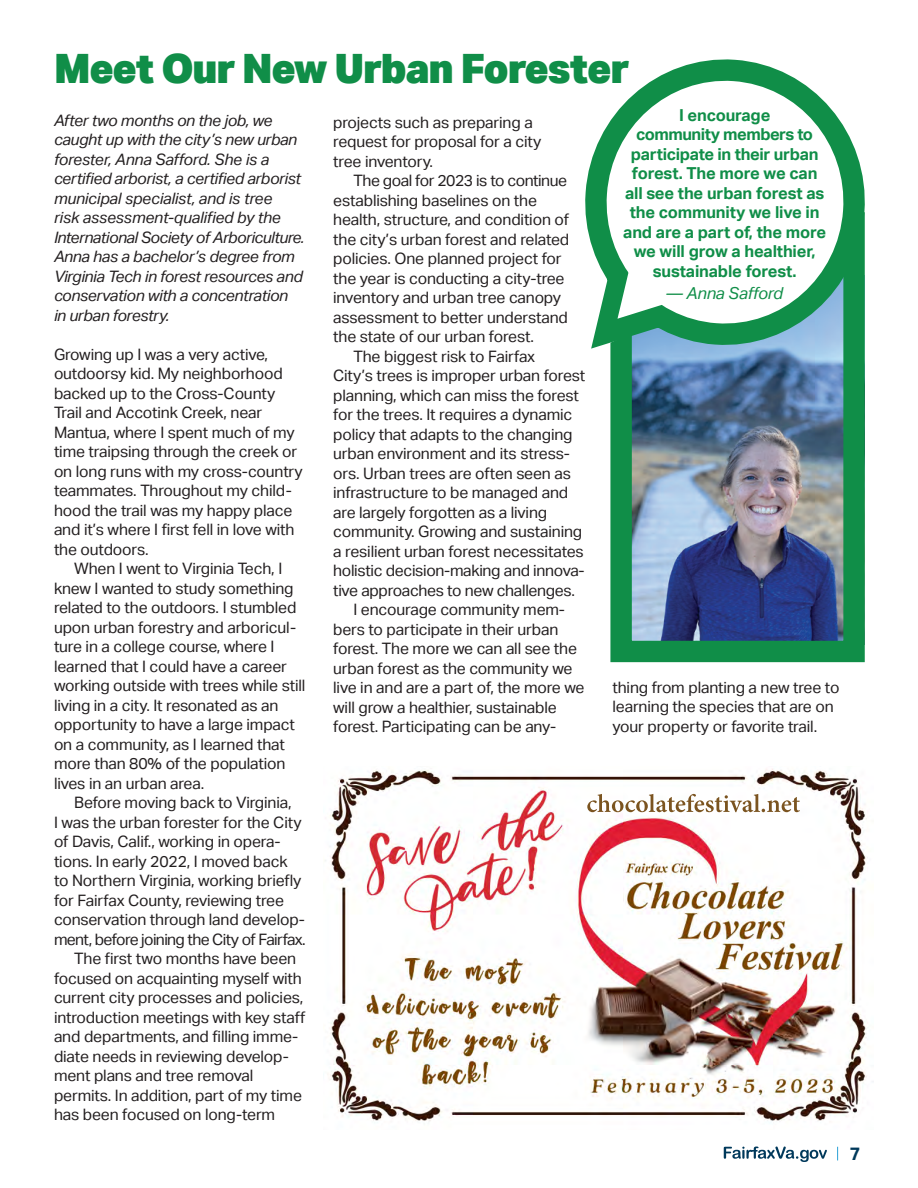
<style>
.page{position:relative;width:918px;height:1188px;background:#fff}
.page>*{position:absolute;margin:0;border:0;box-sizing:border-box;transform-origin:0 0}
.sustaining_member_na{font:900 40.5px "Aktiv Grotesk";letter-spacing:-.03em;color:#108e48}
.t1{font:700 18px "Aktiv Grotesk";color:#00395b}
.sustaining_member_na-2{font:700 16.5px/19.5px "Aktiv Grotesk";letter-spacing:-.01em;color:#108e48}
.sustaining_member_na-3{font:700 16.5px "Aktiv Grotesk";letter-spacing:-.03em;color:#108e48}
.sustaining_member_na-4{font:italic 16.5px "Aktiv Grotesk";letter-spacing:-.01em;color:#108e48}
.sustaining_member_na-5{font:15.75px/19.5px "Aktiv Grotesk";letter-spacing:-.01em;color:#231f20}
.sustaining_member_na-6{font:italic 15.75px/19.5px "Aktiv Grotesk";letter-spacing:-.02em;color:#231f20}
</style>
<div class="page">
<svg style="left:837px;top:1147px;width:1px;height:13px"></svg>
<svg style="left:724px;top:1147px;width:103px;height:15px"></svg>
<img style="left:632px;top:364px;width:211px;height:276px">
<div style="left:610px;top:212px;width:255px;height:450px;border:21px solid #108e48"></div>
<svg style="left:585px;top:59px;width:280px;height:305px"></svg>
<svg style="left:585px;top:228px;width:229px;height:121px"></svg>
<img style="left:325px;top:769px;width:549px;height:353px">
<svg style="left:587px;top:794px;width:213px;height:18px"></svg>
<p class="sustaining_member_na" style="left:54px;top:42px;width:577px">Meet Our New Urban Forester</p>
<p class="sustaining_member_na-6" style="left:54px;top:111px;width:252px">After two months on the job, we caught up with the city’s new urban forester, Anna Safford. She is a certified arborist, a certified arborist municipal specialist, and is tree<br>risk assessment-qualified by the International Society of Arboriculture.<br>Anna has a bachelor’s degree from Virginia Tech in forest resources and conservation with a concentration in urban forestry.</p>
<p class="sustaining_member_na-5" style="left:54px;top:345px;width:250px">Growing up I was a very active, outdoorsy kid. My neighborhood backed up to the Cross-County<br>Trail and Accotink Creek, near<br>Mantua, where I spent much of my time traipsing through the creek or on long runs with my cross-country teammates. Throughout my child&shy;hood the trail was my happy place and it’s where I first fell in love with the outdoors.</p>
<p class="sustaining_member_na-5" style="left:54px;top:559px;width:253px;text-indent:20px">When I went to Virginia Tech, I knew I wanted to study something related to the outdoors. I stumbled upon urban forestry and arboricul&shy;ture in a college course, where I learned that I could have a career working outside with trees while still living in a city. It resonated as an opportunity to have a large impact on a community, as I learned that more than 80% of the population lives in an urban area.</p>
<p class="sustaining_member_na-5" style="left:54px;top:793px;width:253px;text-indent:20px">Before moving back to Virginia,<br>I was the urban forester for the City of Davis, Calif., working in opera&shy;tions. In early 2022, I moved back to Northern Virginia, working briefly for Fairfax County, reviewing tree conservation through land develop&shy;ment, before joining the City of Fairfax.</p>
<p class="sustaining_member_na-5" style="left:54px;top:949px;width:253px;text-indent:20px">The first two months have been focused on acquainting myself with current city processes and policies, introduction meetings with key staff and departments, and filling imme&shy;diate needs in reviewing develop&shy;ment plans and tree removal permits. In addition, part of my time has been focused on long-term</p>
<p class="sustaining_member_na-5" style="left:333px;top:112px;width:210px">projects such as preparing a request for proposal for a city tree inventory.</p>
<p class="sustaining_member_na-5" style="left:333px;top:171px;width:238px;text-indent:20px">The goal for 2023 is to continue establishing baselines on the health, structure, and condition of the city’s urban forest and related policies. One planned project for the year is conducting a city-tree inventory and urban tree canopy assessment to better understand the state of our urban forest.</p>
<p class="sustaining_member_na-5" style="left:333px;top:346px;width:254px;text-indent:20px">The biggest risk to Fairfax<br>City’s trees is improper urban forest planning, which can miss the forest for the trees. It requires a dynamic policy that adapts to the changing urban environment and its stress&shy;ors. Urban trees are often seen as infrastructure to be managed and are largely forgotten as a living community. Growing and sustaining a resilient urban forest necessitates holistic decision-making and innova&shy;tive approaches to new challenges.</p>
<p class="sustaining_member_na-5" style="left:333px;top:600px;width:253px;text-indent:20px">I encourage community mem&shy;bers to participate in their urban forest. The more we can all see the urban forest as the community we live in and are a part of, the more we will grow a healthier, sustainable forest. Participating can be any-</p>
<p class="sustaining_member_na-2" style="left:679px;top:105px;width:93px">I encourage</p>
<p class="sustaining_member_na-3" style="left:636px;top:125px;width:178px">community members to</p>
<p class="sustaining_member_na-2" style="left:631px;top:144px;width:189px">participate in their urban forest. The more we can</p>
<p class="sustaining_member_na-2" style="left:625px;top:183px;width:201px">all see the urban forest as the community we live in</p>
<p class="sustaining_member_na-2" style="left:623px;top:222px;width:204px;text-align:center">and are a part of, the more we will grow a healthier,</p>
<p class="sustaining_member_na-2" style="left:653px;top:261px;width:145px">sustainable forest.</p>
<p class="sustaining_member_na-4" style="left:666px;top:283px;width:118px">— Anna Safford</p>
<p class="sustaining_member_na-5" style="left:613px;top:678px;width:229px">thing from planting a new tree to learning the species that are on your property or favorite trail.</p>
<p class="t1" style="left:850px;top:1143px;width:12px">7</p>
</div>
